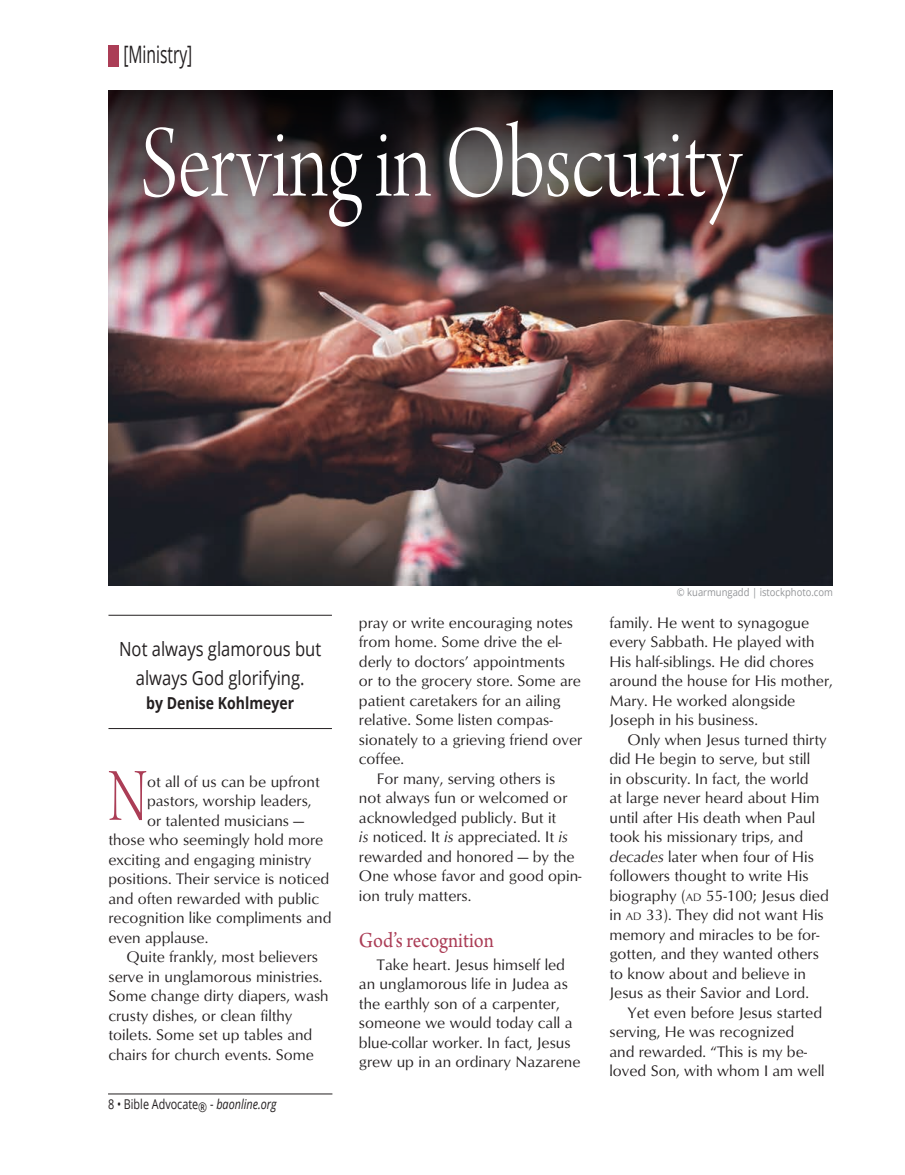
<style>
.page{position:relative;width:905px;height:1175px;background:#fff}
.page>*{position:absolute;margin:0;border:0;box-sizing:border-box;transform-origin:0 0}
.Article_-_Title_-_Arno_Pro{font:108px "Arno Pro Light Display";letter-spacing:-.005em;color:#fff;scale:.8 1}
.Article_-_Main_text_10_5x13{font:79.05px "Arno Pro Light Display";color:#ab3d56;scale:.7 1}
.Article_-_Header{font:24px "Open Sans";color:#231f20;scale:.65 1}
.Article_-_Subhead{font:22.5px "Arno Pro";color:#ab3d56;scale:.9 1}
.Article_-_Tagline{font:19.5px/28.5px "Open Sans";color:#231f20;text-align:center;scale:.85 1}
.Article_-_Tagline-2{font:700 16.5px "Open Sans";color:#231f20;scale:.85 1}
.Article_-_Main_text_10_5x13-2{font:15.75px/19.5px "Optimum";color:#231f20}
.t1{font:13.5px "Open Sans";color:#231f20;scale:.8 1}
.t2{font:10.5px "Open Sans";color:#939598;scale:.9 1}
.s1{font-style:italic}
.s2{font-size:10.95px}
</style>
<div class="page">
<hr style="left:108px;top:1093px;width:224px;height:1px;background:#231f20">
<img style="left:108px;top:312px;width:724px;height:273px">
<hr style="left:108px;top:615px;width:224px;height:1px;background:#231f20">
<hr style="left:108px;top:728px;width:224px;height:1px;background:#231f20">
<div style="left:108px;top:45px;width:11px;height:21px;background:#ab3d56"></div>
<img style="left:108px;top:90px;width:724px;height:222px">
<p class="Article_-_Header" style="left:123px;top:38px;width:108px">[Ministry]</p>
<p class="Article_-_Title_-_Arno_Pro" style="left:140px;top:105px;width:751px">Serving in Obscurity</p>
<p class="Article_-_Tagline" style="left:119px;top:634px;width:239px">Not always glamorous but always God glorifying.</p>
<p class="Article_-_Tagline-2" style="left:146px;top:691px;width:175px">by Denise Kohlmeyer</p>
<p class="Article_-_Main_text_10_5x13" style="left:108px;top:753px;width:57px">N</p>
<p class="Article_-_Main_text_10_5x13-2" style="left:147px;top:771px;width:174px">ot all of us can be upfront</p>
<p class="Article_-_Main_text_10_5x13-2" style="left:147px;top:790px;width:166px">pastors, worship leaders,</p>
<p class="Article_-_Main_text_10_5x13-2" style="left:147px;top:810px;width:158px">or talented musicians —</p>
<p class="Article_-_Main_text_10_5x13-2" style="left:108px;top:829px;width:216px">those who seemingly hold more</p>
<p class="Article_-_Main_text_10_5x13-2" style="left:108px;top:849px;width:204px">exciting and engaging ministry</p>
<p class="Article_-_Main_text_10_5x13-2" style="left:108px;top:868px;width:222px">positions. Their service is noticed</p>
<p class="Article_-_Main_text_10_5x13-2" style="left:108px;top:888px;width:212px">and often rewarded with public</p>
<p class="Article_-_Main_text_10_5x13-2" style="left:108px;top:907px;width:224px">recognition like compliments and</p>
<p class="Article_-_Main_text_10_5x13-2" style="left:108px;top:927px;width:101px">even applause.</p>
<p class="Article_-_Main_text_10_5x13-2" style="left:108px;top:946px;width:222px;text-indent:18px">Quite frankly, most believers serve in unglamorous ministries.<br>Some change dirty diapers, wash crusty dishes, or clean filthy toilets. Some set up tables and chairs for church events. Some</p>
<p class="t1" style="left:108px;top:1094px;width:212px">8 • Bible Advocate® - <span class="s1">baonline.org</span></p>
<p class="Article_-_Main_text_10_5x13-2" style="left:359px;top:612px;width:225px">pray or write encouraging notes from home. Some drive the el&shy;derly to doctors’ appointments or to the grocery store. Some are patient caretakers for an ailing relative. Some listen compas&shy;sionately to a grieving friend over coffee.</p>
<p class="Article_-_Main_text_10_5x13-2" style="left:359px;top:768px;width:224px;text-indent:18px">For many, serving others is<br>not always fun or welcomed or acknowledged publicly. But it<br><span class="s1">is</span> noticed. It <span class="s1">is</span> appreciated. It <span class="s1">is </span>rewarded and honored — by the<br>One whose favor and good opin&shy;ion truly matters.</p>
<p class="Article_-_Subhead" style="left:359px;top:927px;width:152px">God’s recognition</p>
<p class="Article_-_Main_text_10_5x13-2" style="left:359px;top:954px;width:223px;text-indent:18px">Take heart. Jesus himself led an unglamorous life in Judea as the earthly son of a carpenter, someone we would today call a blue-collar worker. In fact, Jesus grew up in an ordinary Nazarene</p>
<p class="t2" style="left:677px;top:585px;width:175px">© kuarmungadd | istockphoto.com</p>
<p class="Article_-_Main_text_10_5x13-2" style="left:609px;top:612px;width:225px">family. He went to synagogue every Sabbath. He played with<br>His half-siblings. He did chores around the house for His mother,<br>Mary. He worked alongside<br>Joseph in his business.</p>
<p class="Article_-_Main_text_10_5x13-2" style="left:609px;top:729px;width:221px;text-indent:18px">Only when Jesus turned thirty did He begin to serve, but still<br>in obscurity. In fact, the world<br>at large never heard about Him until after His death when Paul took his missionary trips, and <span class="s1">decades</span> later when four of His followers thought to write His biography (<span class="s2">ad</span> 55-100; Jesus died in <span class="s2">ad</span> 33). They did not want His memory and miracles to be for&shy;gotten, and they wanted others to know about and believe in<br>Jesus as their Savior and Lord.</p>
<p class="Article_-_Main_text_10_5x13-2" style="left:609px;top:1002px;width:217px;text-indent:18px">Yet even before Jesus started serving, He was recognized<br>and rewarded. “This is my be&shy;loved Son, with whom I am well</p>
</div>
